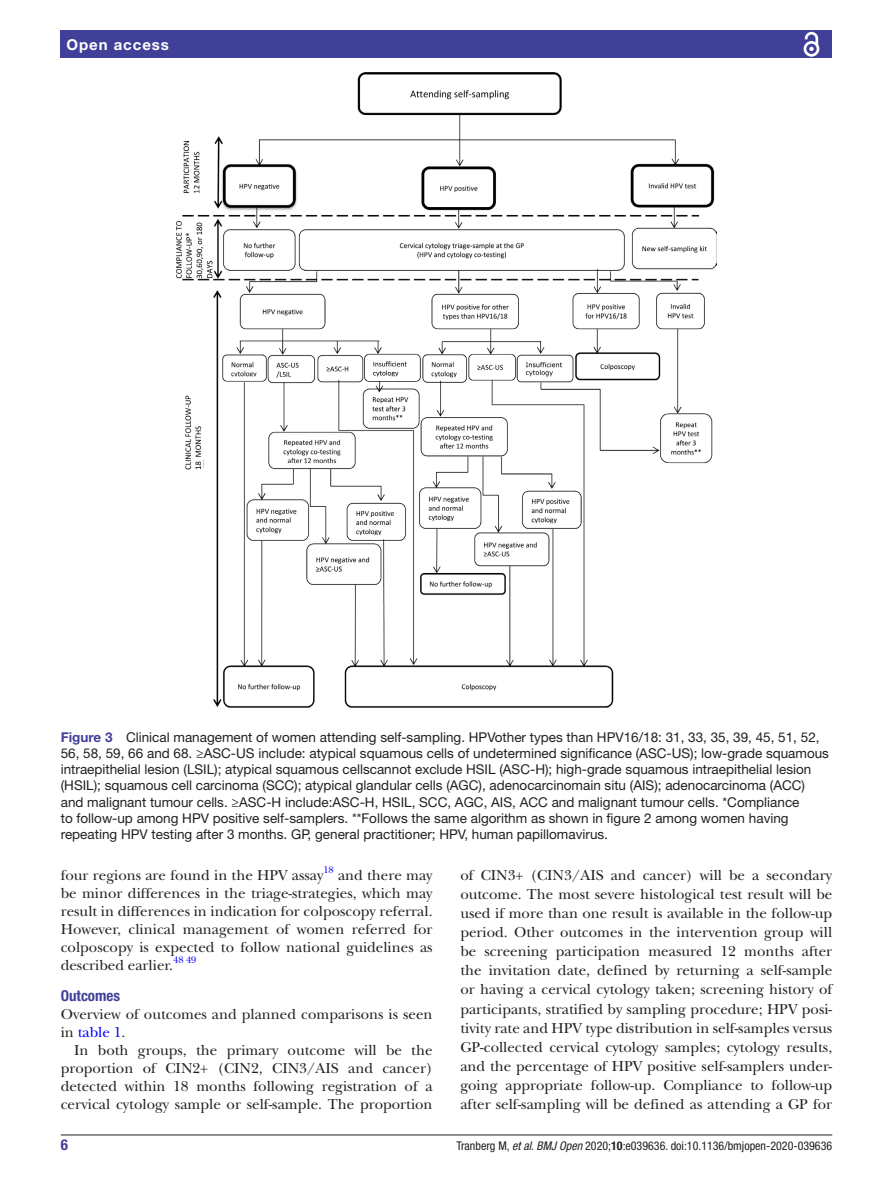
<style>
.page{position:relative;width:893px;height:1191px;background:#fff}
.page>*{position:absolute;margin:0;border:0;box-sizing:border-box;transform-origin:0 0}
.t1{font:15px/19px "New Baskerville";color:#231f20;text-align:justify}
.t2{font:700 15px "Helvetica Neue LT Std";letter-spacing:.065em;color:#fff}
.t3{font:700 condensed 15px "Helvetica Neue LT Std";color:#414099}
.t4{font:13.5px/16.2px "Helvetica Neue LT Std";color:#231f20}
.t5{font:condensed 12px "Helvetica Neue LT Std";color:#231f20}
.t6{font:9.9px "New Baskerville";color:#00f}
.s1{font-weight:700;color:#414099}
.s2{color:#00f}
.s3{font-style:italic}
.s4{font-weight:700}
</style>
<div class="page">
<hr style="left:61px;top:1134px;width:771px;height:1px;background:#231f20">
<div style="left:61px;top:31px;width:771px;height:27px;background:#414099"></div>
<svg style="left:803px;top:31px;width:17px;height:26px"></svg>
<img style="left:176px;top:73px;width:540px;height:635px">
<p class="t2" style="left:66px;top:35px;width:104px">Open access</p>
<p class="t4" style="left:61px;top:728px;width:770px"><span class="s1">Figure 3</span> Clinical management of women attending self-sampling. HPVother types than HPV16/18: 31, 33, 35, 39, 45, 51, 52, 56, 58, 59, 66 and 68. ≥ASC-US include: atypical squamous cells of undetermined significance (ASC-US); low-grade squamous intraepithelial lesion (LSIL); atypical squamous cellscannot exclude HSIL (ASC-H); high-grade squamous intraepithelial lesion (HSIL); squamous cell carcinoma (SCC); atypical glandular cells (AGC), adenocarcinomain situ (AIS); adenocarcinoma (ACC) and malignant tumour cells. ≥ASC-H include:ASC-H, HSIL, SCC, AGC, AIS, ACC and malignant tumour cells. *Compliance<br>to follow-up among HPV positive self-samplers. **Follows the same algorithm as shown in figure 2 among women having repeating HPV testing after 3 months. GP, general practitioner; HPV, human papillomavirus.</p>
<p class="t1" style="left:61px;top:865px;width:264px">four regions are found in the HPV assay</p>
<p class="t6" style="left:323px;top:864px;width:12px">18</p>
<p class="t1" style="left:61px;top:866px;width:373px;line-height:18px;text-indent:277px">and there may be minor differences in the triage-strategies, which may result in differences in indication for colposcopy referral.<br>However, clinical management of women referred for colposcopy is expected to follow national guidelines as described earlier.</p>
<p class="t6" style="left:173px;top:954px;width:25px">48 49</p>
<p class="t3" style="left:61px;top:987px;width:61px">Outcomes</p>
<p class="t1" style="left:61px;top:1005px;width:373px;line-height:18px">Overview of outcomes and planned comparisons is seen in <span class="s2">table 1</span>.</p>
<p class="t1" style="left:61px;top:1041px;width:373px;line-height:18px;text-indent:14px">In both groups, the primary outcome will be the proportion of CIN2+ (CIN2, CIN3/AIS and cancer) detected within 18 months following registration of a cervical cytology sample or self-sample. The proportion</p>
<p class="t1" style="left:460px;top:865px;width:373px">of CIN3+ (CIN3/AIS and cancer) will be a secondary outcome. The most severe histological test result will be used if more than one result is available in the follow-up period. Other outcomes in the intervention group will be screening participation measured 12 months after the invitation date, defined by returning a self-sample or having a cervical cytology taken; screening history of participants, stratified by sampling procedure; HPV posi&shy;tivity rate and HPV type distribution in self-samples versus GP-collected cervical cytology samples; cytology results, and the percentage of HPV positive self-samplers under&shy;going appropriate follow-up. Compliance to follow-up after self-sampling will be defined as attending a GP for</p>
<p class="t3" style="left:61px;top:1135px;width:9px">6</p>
<p class="t5" style="left:456px;top:1138px;width:377px">Tranberg M, <span class="s3">et al</span>. <span class="s3">BMJ Open</span> 2020;<span class="s4">10</span>:e039636. doi:10.1136/bmjopen-2020-039636</p>
</div>
